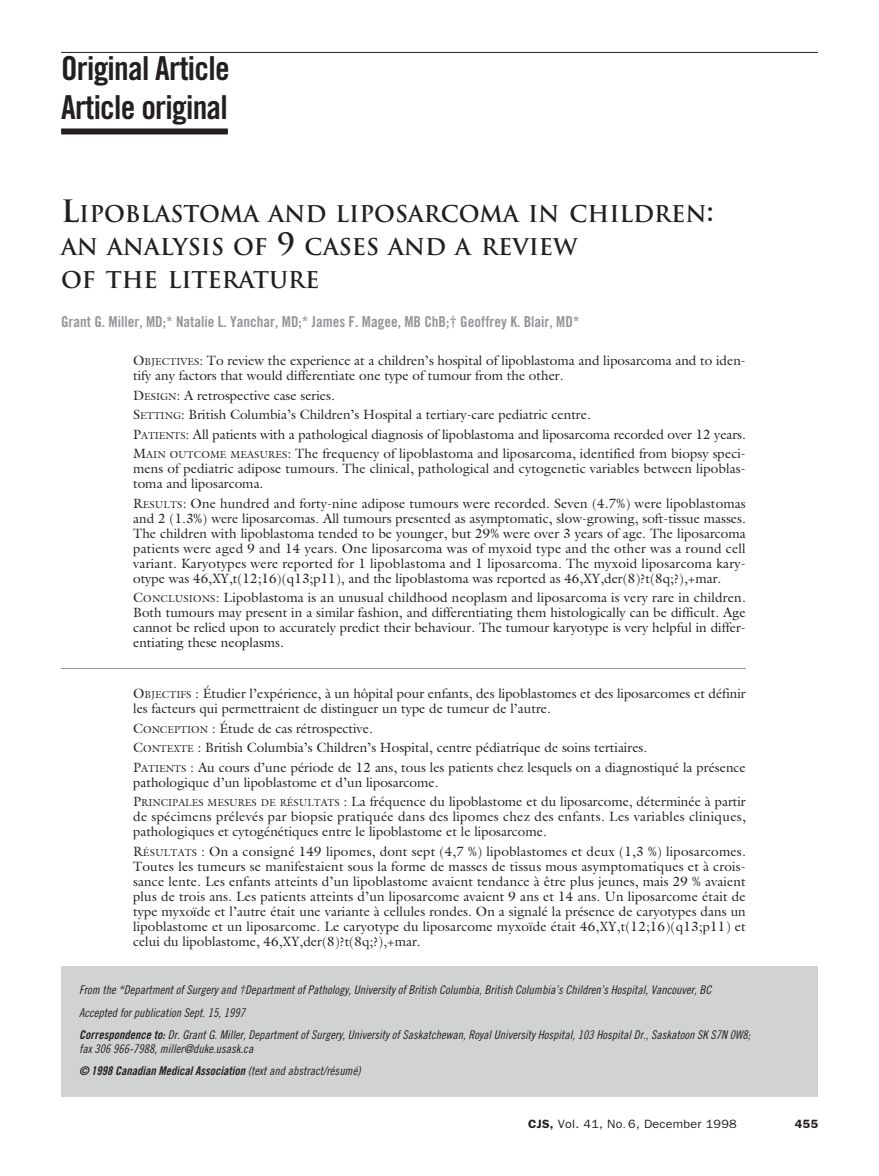
<style>
.page{position:relative;width:879px;height:1176px;background:#fff}
.page>*{position:absolute;margin:0;border:0;box-sizing:border-box;transform-origin:0 0}
.t1{font:33px/39.6px "Trade Gothic Bold Cond Twenty";letter-spacing:-.02em;color:#231f20}
.t2{font:700 22.5px/33px "Trajan";color:#231f20}
.t3{font:15px "Trade Gothic Bold Cond Twenty";color:#939598}
.t4{font:13.5px/15px "Galliard";color:#231f20}
.t5{font:13.5px/15px "Galliard";letter-spacing:.02em;color:#231f20}
.t6{font:12px/22.5px "Trade Gothic Cond Eighteen Obl";color:#231f20}
.t7{font:12px "Trade Gothic Bold Cond Twenty Obl";color:#231f20}
.t8{font:12px "Franklin Gothic";letter-spacing:.02em;color:#231f20;scale:1.05 1}
.t9{font:600 12px "Franklin Gothic";color:#231f20;scale:1.05 1}
.s1{font-size:30px}
.s2{font-size:10.2px}
.s3{font-family:"Trade Gothic Bold Cond Twenty Obl"}
.s4{font-family:"Trade Gothic Cond Eighteen Obl"}
.s5{font-weight:600}
.s6{font-size:9px}
</style>
<div class="page">
<hr style="left:61px;top:52px;width:756px;height:1px;background:#231f20">
<div style="left:61px;top:128px;width:167px;height:6px;background:#231f20"></div>
<div style="left:61px;top:966px;width:756px;height:130px;background:#d1d2d4"></div>
<hr style="left:61px;top:668px;width:684px;height:1px;background:#939598">
<h1 class="t1" style="left:61px;top:51px;width:170px">Original Article<br>Article original</h1>
<h2 class="t2" style="left:61px;top:197px;width:654px"><span class="s1">L</span>IPOBLASTOMA AND LIPOSARCOMA IN CHILDREN<span class="s1">:<br></span>AN ANALYSIS OF <span class="s1">9</span> CASES AND A REVIEW<br>OF THE LITERATURE</h2>
<p class="t3" style="left:61px;top:316px;width:519px">Grant G. Miller, MD;* Natalie L. Yanchar, MD;* James F. Magee, MB ChB;† Geoffrey K. Blair, MD*</p>
<p class="t4" style="left:133px;top:353px;width:614px">O<span class="s2">BJECTIVES</span>: To review the experience at a children’s hospital of lipoblastoma and liposarcoma and to iden&shy;tify any factors that would differentiate one type of tumour from the other.</p>
<p class="t4" style="left:133px;top:385px;width:614px;line-height:19.5px">D<span class="s2">ESIGN</span>: A retrospective case series.<br>S<span class="s2">ETTING</span>: British Columbia’s Children’s Hospital a tertiary-care pediatric centre.<br>P<span class="s2">ATIENTS</span>: All patients with a pathological diagnosis of lipoblastoma and liposarcoma recorded over 12 years.<br>M<span class="s2">AIN OUTCOME MEASURES</span>: The frequency of lipoblastoma and liposarcoma, identified from biopsy speci-</p>
<p class="t4" style="left:133px;top:461px;width:614px">mens of pediatric adipose tumours. The clinical, pathological and cytogenetic variables between lipoblas&shy;toma and liposarcoma.</p>
<p class="t4" style="left:133px;top:495px;width:614px;text-align:justify">R<span class="s2">ESULTS</span>: One hundred and forty-nine adipose tumours were recorded. Seven (4.7%) were lipoblastomas and 2 (1.3%) were liposarcomas. All tumours presented as asymptomatic, slow-growing, soft-tissue masses.<br>The children with lipoblastoma tended to be younger, but 29% were over 3 years of age. The liposarcoma patients were aged 9 and 14 years. One liposarcoma was of myxoid type and the other was a round cell variant. Karyotypes were reported for 1 lipoblastoma and 1 liposarcoma. The myxoid liposarcoma kary&shy;otype was 46,XY,t(12;16)(q13;p11), and the lipoblastoma was reported as 46,XY,der(8)?t(8q;?),+mar.</p>
<p class="t4" style="left:133px;top:590px;width:614px;text-align:justify">C<span class="s2">ONCLUSIONS</span>: Lipoblastoma is an unusual childhood neoplasm and liposarcoma is very rare in children.<br>Both tumours may present in a similar fashion, and differentiating them histologically can be difficult. Age cannot be relied upon to accurately predict their behaviour. The tumour karyotype is very helpful in differ&shy;entiating these neoplasms.</p>
<p class="t4" style="left:133px;top:686px;width:614px">O<span class="s2">BJECTIFS</span> : Étudier l’expérience, à un hôpital pour enfants, des lipoblastomes et des liposarcomes et définir les facteurs qui permettraient de distinguer un type de tumeur de l’autre.</p>
<p class="t4" style="left:133px;top:718px;width:613px;line-height:19.5px">C<span class="s2">ONCEPTION</span> : Étude de cas rétrospective.<br>C<span class="s2">ONTEXTE</span> : British Columbia’s Children’s Hospital, centre pédiatrique de soins tertiaires.<br>P<span class="s2">ATIENTS</span> : Au cours d’une période de 12 ans, tous les patients chez lesquels on a diagnostiqué la présence</p>
<p class="t4" style="left:133px;top:772px;width:614px;line-height:19.5px">pathologique d’un lipoblastome et d’un liposarcome.<br>P<span class="s2">RINCIPALES MESURES DE RÉSULTATS</span> : La fréquence du lipoblastome et du liposarcome, déterminée à partir</p>
<p class="t5" style="left:133px;top:809px;width:614px">de spécimens prélevés par biopsie pratiquée dans des lipomes chez des enfants. Les variables cliniques, pathologiques et cytogénétiques entre le lipoblastome et le liposarcome.</p>
<p class="t4" style="left:133px;top:843px;width:614px;text-align:justify">R<span class="s2">ÉSULTATS</span> : On a consigné 149 lipomes, dont sept (4,7 %) lipoblastomes et deux (1,3 %) liposarcomes.<br>Toutes les tumeurs se manifestaient sous la forme de masses de tissus mous asymptomatiques et à crois&shy;sance lente. Les enfants atteints d’un lipoblastome avaient tendance à être plus jeunes, mais 29 % avaient plus de trois ans. Les patients atteints d’un liposarcome avaient 9 ans et 14 ans. Un liposarcome était de type myxoïde et l’autre était une variante à cellules rondes. On a signalé la présence de caryotypes dans un lipoblastome et un liposarcome. Le caryotype du liposarcome myxoïde était 46,XY,t(12;16)(q13;p11) et celui du lipoblastome, 46,XY,der(8)?t(8q;?),+mar.</p>
<p class="t6" style="left:79px;top:979px;width:672px">From the *Department of Surgery and †Department of Pathology, University of British Columbia, British Columbia’s Children’s Hospital, Vancouver, BC<br>Accepted for publication Sept. 15, 1997<br><span class="s3">Correspondence to:</span> Dr. Grant G. Miller, Department of Surgery, University of Saskatchewan, Royal University Hospital, 103 Hospital Dr., Saskatoon SK S7N 0W8;</p>
<p class="t6" style="left:79px;top:1038px;width:176px">fax 306 966-7988, miller@duke.usask.ca</p>
<p class="t7" style="left:79px;top:1066px;width:283px">© 1998 Canadian Medical Association <span class="s4">(text and abstract/résumé)</span></p>
<p class="t8" style="left:528px;top:1116px;width:200px"><span class="s5">CJS,</span> Vol. 41, No<span class="s6">.</span> 6, December 1998</p>
<p class="t9" style="left:794px;top:1116px;width:24px">455</p>
</div>
